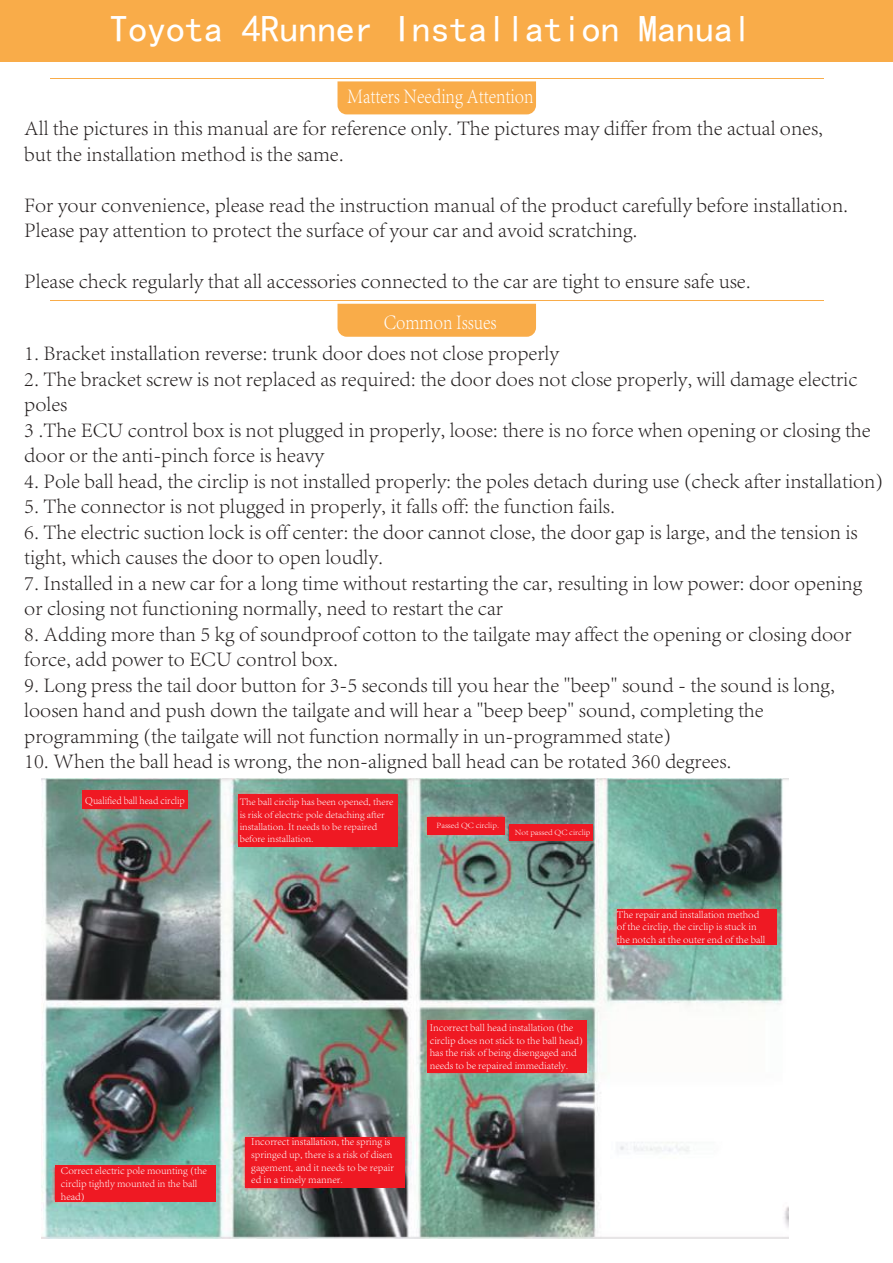
<style>
.page{position:relative;width:893px;height:1263px;background:#fff}
.page>*{position:absolute;margin:0;border:0;box-sizing:border-box;transform-origin:0 0}
.t1{font:37.8px "Sim Hei";color:#fff}
.t2{font:300 21.3px/25.5px "Adobe Song Std";color:#241f1f}
.t3{font:300 21.3px "Adobe Song Std";color:#fff;scale:.84 1}
.t4{font:300 10.95px "Adobe Song Std";color:#fff;scale:.92 1}
.t5{font:300 10.65px/12.8px "Adobe Song Std";color:#fff}
.t6{font:300 10.2px/12.3px "Adobe Song Std";color:#fff}
.t7{font:300 8.25px "Adobe Song Std";color:#fff;scale:1.06 1}
</style>
<div class="page">
<div style="left:0;top:0;width:893px;height:62px;background:#f9ac49"></div>
<hr style="left:50px;top:78px;width:773px;height:1px;background:#f9ac49">
<div style="left:337px;top:81px;width:199px;height:33px;background:#f9ac49"></div>
<hr style="left:50px;top:300px;width:773px;height:1px;background:#f9ac49">
<div style="left:337px;top:304px;width:199px;height:33px;background:#f9ac49"></div>
<img style="left:42px;top:778px;width:747px;height:461px">
<div style="left:83px;top:790px;width:105px;height:19px;background:#ef1923"></div>
<div style="left:238px;top:794px;width:159px;height:53px;background:#ef1923"></div>
<div style="left:427px;top:817px;width:77px;height:17px;background:#ef1923"></div>
<div style="left:509px;top:824px;width:84px;height:17px;background:#ef1923"></div>
<div style="left:617px;top:909px;width:159px;height:35px;background:#ef1923"></div>
<div style="left:55px;top:1165px;width:160px;height:37px;background:#ef1923"></div>
<div style="left:245px;top:1137px;width:159px;height:50px;background:#ef1923"></div>
<div style="left:427px;top:1020px;width:160px;height:52px;background:#ef1923"></div>
<h1 class="t1" style="left:110px;top:10px;width:644px">Toyota 4Runner Installation Manual</h1>
<p class="t3" style="left:347px;top:84px;width:223px">Matters Needing Attention</p>
<p class="t2" style="left:24px;top:115px;width:800px">All the pictures in this manual are for reference only. The pictures may differ from the actual ones, but the installation method is the same.</p>
<p class="t2" style="left:24px;top:192px;width:826px">For your convenience, please read the instruction manual of the product carefully before installation.<br>Please pay attention to protect the surface of your car and avoid scratching.</p>
<p class="t2" style="left:24px;top:269px;width:728px">Please check regularly that all accessories connected to the car are tight to ensure safe use.</p>
<p class="t3" style="left:384px;top:309px;width:136px">Common Issues</p>
<p class="t2" style="left:24px;top:340px;width:536px">1. Bracket installation reverse: trunk door does not close properly</p>
<p class="t2" style="left:24px;top:366px;width:848px">2. The bracket screw is not replaced as required: the door does not close properly, will damage electric poles<br>3 .The ECU control box is not plugged in properly, loose: there is no force when opening or closing the door or the anti-pinch force is heavy</p>
<p class="t2" style="left:24px;top:468px;width:861px">4. Pole ball head, the circlip is not installed properly: the poles detach during use (check after installation)</p>
<p class="t2" style="left:24px;top:494px;width:592px">5. The connector is not plugged in properly, it falls off: the function fails.</p>
<p class="t2" style="left:24px;top:519px;width:835px">6. The electric suction lock is off center: the door cannot close, the door gap is large, and the tension is tight, which causes the door to open loudly.</p>
<p class="t2" style="left:24px;top:570px;width:839px">7. Installed in a new car for a long time without restarting the car, resulting in low power: door opening or closing not functioning normally, need to restart the car</p>
<p class="t2" style="left:24px;top:621px;width:829px">8. Adding more than 5 kg of soundproof cotton to the tailgate may affect the opening or closing door force, add power to ECU control box.</p>
<p class="t2" style="left:24px;top:672px;width:812px">9. Long press the tail door button for 3-5 seconds till you hear the "beep" sound - the sound is long, loosen hand and push down the tailgate and will hear a "beep beep" sound, completing the programming (the tailgate will not function normally in un-programmed state)</p>
<p class="t2" style="left:24px;top:749px;width:709px">10. When the ball head is wrong, the non-aligned ball head can be rotated 360 degrees.</p>
<p class="t4" style="left:85px;top:794px;width:110px">Qualified ball head circlip</p>
<p class="t6" style="left:240px;top:796px;width:155px">The ball circlip has been opened, there is risk of electric pole detaching after installation. It needs to be repaired before installation.</p>
<p class="t7" style="left:437px;top:821px;width:60px">Passed QC circlip.</p>
<p class="t7" style="left:515px;top:827px;width:73px">Not passed QC circlip</p>
<p class="t5" style="left:61px;top:1164px;width:148px">Correct electric pole mounting (the circlip tightly mounted in the ball head)</p>
<p class="t5" style="left:251px;top:1135px;width:144px">Incorrect installation, the spring is springed up, there is a risk of disen gagement, and it needs to be repair ed in a timely manner.</p>
<p class="t5" style="left:430px;top:1021px;width:155px">Incorrect ball head installation (the circlip does not stick to the ball head) has the risk of being disengaged and needs to be repaired immediately.</p>
<p class="t5" style="left:617px;top:908px;width:150px">The repair and installation method of the circlip, the circlip is stuck in the notch at the outer end of the ball</p>
</div>
